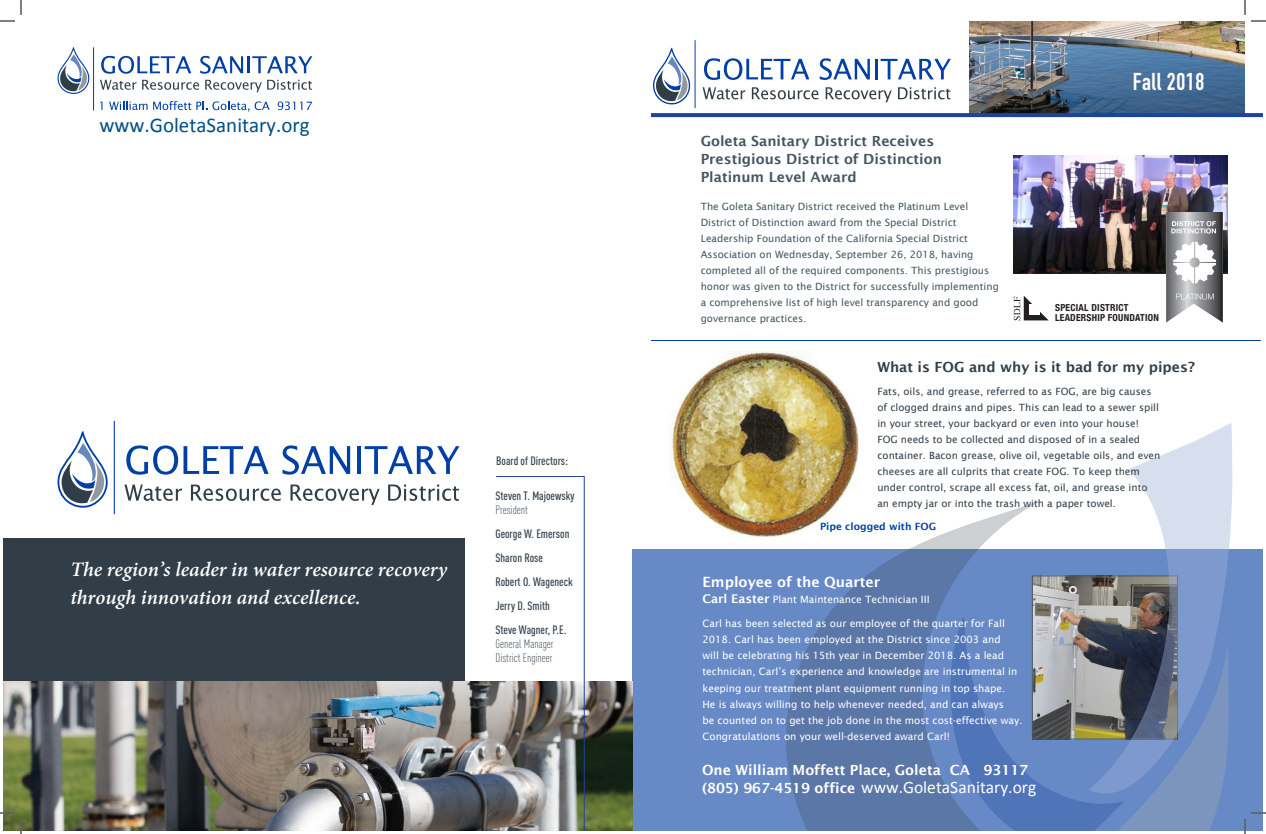
<style>
.page{position:relative;width:1266px;height:834px;background:#fff}
.page>*{position:absolute;margin:0;border:0;box-sizing:border-box;transform-origin:0 0}
.t1{font:italic 700 25px/28px "Adobe Thai";color:#fff}
.t2{font:700 24px "DIN Condensed";letter-spacing:.025em;color:#fff}
.t3{font:21px "Calibri";color:#014e85}
.t4{font:17.5px "Calibri";color:#fff}
.t5{font:600 14.1px "Lucida Sans";color:#fff}
.t6{font:600 14px/18px "Lucida Sans";color:#45555f}
.t7{font:600 14px "Lucida Sans";color:#fff}
.t8{font:600 14px "Lucida Sans";color:#313e48}
.t9{font:500 12px/14px "DIN Cond";color:#303e48}
.t10{font:300 12px/14px "DIN Cond";color:#303e48}
.t11{font:10.1px/16.2px "Lucida Sans";color:#fff}
.t12{font:10px/16px "Lucida Sans";color:#313e48}
.t13{font:10px/16px "Lucida Sans";color:#45555f}
.t14{font:600 10px "Lucida Sans";color:#0040a6}
.t15{font:700 condensed 9.6px/9.6px "Helvetica Neue";letter-spacing:.025em;color:#231f20}
.s1{font-weight:300}
.s2{font-weight:500}
.s3{font-weight:600;font-size:12px}
</style>
<div class="page">
<div style="left:632px;top:549px;width:631px;height:282px;background:#678ac6"></div>
<svg style="left:126px;top:445px;width:52px;height:30px"></svg>
<svg style="left:184px;top:446px;width:85px;height:28px"></svg>
<svg style="left:283px;top:445px;width:67px;height:30px"></svg>
<hr style="left:357px;top:446px;width:4px;height:28px;background:#0040a6">
<svg style="left:365px;top:446px;width:94px;height:28px"></svg>
<svg style="left:124px;top:485px;width:58px;height:16px"></svg>
<svg style="left:191px;top:485px;width:90px;height:16px"></svg>
<svg style="left:290px;top:485px;width:90px;height:20px"></svg>
<svg style="left:388px;top:485px;width:71px;height:16px"></svg>
<hr style="left:114px;top:421px;width:1px;height:93px;background:#0040a6">
<svg style="left:57px;top:431px;width:51px;height:77px"></svg>
<div style="left:3px;top:538px;width:462px;height:152px;background:#313e48"></div>
<img style="left:3px;top:682px;width:630px;height:149px">
<svg style="left:495px;top:476px;width:90px;height:355px"></svg>
<svg style="left:786px;top:501px;width:254px;height:330px;fill:#5a77a7"></svg>
<svg style="left:1124px;top:800px;width:95px;height:31px;background:#7893c0"></svg>
<svg style="left:947px;top:618px;width:177px;height:213px"></svg>
<img style="left:1034px;top:577px;width:55px;height:161px">
<div style="left:1032px;top:575px;width:146px;height:165px;border:1px solid #45555f"></div>
<hr style="left:651px;top:340px;width:610px;height:1px;background:#0040a6">
<img style="left:1013px;top:155px;width:215px;height:118px">
<svg style="left:1089px;top:423px;width:144px;height:377px"></svg>
<img style="left:1166px;top:212px;width:56px;height:111px">
<svg style="left:1014px;top:296px;width:35px;height:25px"></svg>
<svg style="left:704px;top:58px;width:105px;height:22px"></svg>
<svg style="left:820px;top:58px;width:50px;height:22px"></svg>
<hr style="left:875px;top:59px;width:3px;height:20px;background:#0040a6">
<svg style="left:881px;top:59px;width:70px;height:20px"></svg>
<svg style="left:703px;top:87px;width:42px;height:12px"></svg>
<svg style="left:752px;top:87px;width:66px;height:12px"></svg>
<svg style="left:826px;top:87px;width:66px;height:15px"></svg>
<svg style="left:898px;top:87px;width:53px;height:12px"></svg>
<hr style="left:695px;top:40px;width:1px;height:67px;background:#0040a6">
<svg style="left:653px;top:47px;width:38px;height:58px"></svg>
<img style="left:669px;top:352px;width:192px;height:185px">
<img style="left:969px;top:21px;width:276px;height:92px">
<svg style="left:651px;top:113px;width:612px;height:4px;background:#20469b"></svg>
<svg style="left:101px;top:56px;width:90px;height:18px"></svg>
<svg style="left:200px;top:56px;width:43px;height:18px"></svg>
<hr style="left:247px;top:56px;width:3px;height:17px;background:#0040a6">
<svg style="left:252px;top:56px;width:60px;height:17px"></svg>
<svg style="left:100px;top:80px;width:99px;height:10px"></svg>
<svg style="left:205px;top:80px;width:107px;height:12px"></svg>
<hr style="left:93px;top:47px;width:1px;height:63px;background:#0040a6">
<svg style="left:57px;top:47px;width:33px;height:47px"></svg>
<svg style="left:109px;top:101px;width:140px;height:11px"></svg>
<svg style="left:255px;top:101px;width:15px;height:9px"></svg>
<svg style="left:278px;top:101px;width:34px;height:9px"></svg>
<svg style="left:0;top:0;width:22px;height:22px"></svg>
<svg style="left:0;top:812px;width:22px;height:22px"></svg>
<svg style="left:1244px;top:0;width:22px;height:22px"></svg>
<svg style="left:1244px;top:812px;width:22px;height:22px"></svg>
<h3 class="t3" style="left:100px;top:117px;width:212px">www.GoletaSanitary.org</h3>
<p class="t1" style="left:70px;top:556px;width:378px">The region’s leader in water resource recovery through innovation and excellence.</p>
<p class="t9" style="left:496px;top:454px;width:73px">Board of Directors:</p>
<p class="t9" style="left:495px;top:489px;width:81px">Steven T. Majoewsky<br><span class="s1">President</span></p>
<p class="t9" style="left:495px;top:527px;width:75px">George W. Emerson</p>
<p class="t9" style="left:495px;top:551px;width:49px">Sharon Rose</p>
<p class="t9" style="left:495px;top:575px;width:79px">Robert O. Wageneck</p>
<p class="t9" style="left:495px;top:599px;width:56px">Jerry D. Smith</p>
<p class="t10" style="left:495px;top:623px;width:72px"><span class="s2">Steve Wagner, P.E.<br></span>General Manager<br>District Engineer</p>
<p class="t6" style="left:701px;top:132px;width:243px">Goleta Sanitary District Receives<br>Prestigious District of Distinction<br>Platinum Level Award</p>
<p class="t13" style="left:701px;top:198px;width:300px">The Goleta Sanitary District received the Platinum Level District of Distinction award from the Special District Leadership Foundation of the California Special District Association on Wednesday, September 26, 2018, having completed all of the required components. This prestigious honor was given to the District for successfully implementing a comprehensive list of high level transparency and good governance practices.</p>
<p class="t2" style="left:1133px;top:65px;width:73px">Fall 2018</p>
<p class="t15" style="left:1055px;top:303px;width:105px">SPECIAL DISTRICT<br>LEADERSHIP FOUNDATION</p>
<p class="t8" style="left:877px;top:359px;width:319px">What is FOG and why is it bad for my pipes?</p>
<p class="t12" style="left:877px;top:384px;width:284px">Fats, oils, and grease, referred to as FOG, are big causes of clogged drains and pipes. This can lead to a sewer spill in your street, your backyard or even into your house!<br>FOG needs to be collected and disposed of in a sealed container. Bacon grease, olive oil, vegetable oils, and even cheeses are all culprits that create FOG. To keep them under control, scrape all excess fat, oil, and grease into an empty jar or into the trash with a paper towel.</p>
<p class="t14" style="left:820px;top:521px;width:118px">Pipe clogged with FOG</p>
<p class="t5" style="left:702px;top:573px;width:179px">Employee of the Quarter</p>
<p class="t11" style="left:702px;top:591px;width:229px"><span class="s3">Carl Easter</span> Plant Maintenance Technician III</p>
<p class="t11" style="left:702px;top:615px;width:322px">Carl has been selected as our employee of the quarter for Fall 2018. Carl has been employed at the District since 2003 and<br>will be celebrating his 15th year in December 2018. As a lead technician, Carl’s experience and knowledge are instrumental in keeping our treatment plant equipment running in top shape.<br>He is always willing to help whenever needed, and can always<br>be counted on to get the job done in the most cost-effective way.<br>Congratulations on your well-deserved award Carl!</p>
<p class="t7" style="left:702px;top:762px;width:328px">One William Moffett Place, Goleta CA 93117</p>
<p class="t7" style="left:702px;top:780px;width:155px">(805) 967-4519 office</p>
<h3 class="t4" style="left:861px;top:781px;width:177px">www.GoletaSanitary.org</h3>
</div>
